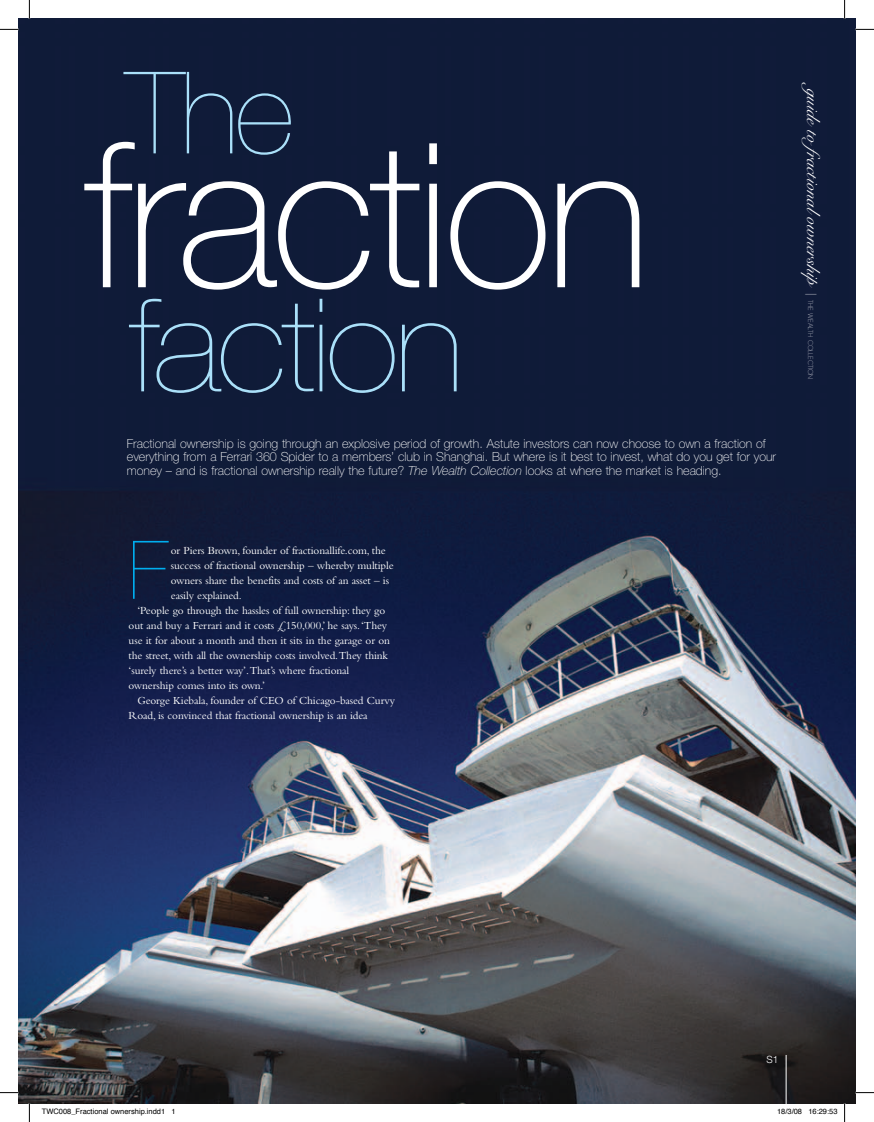
<style>
.page{position:relative;width:874px;height:1122px;background:#fff}
.page>*{position:absolute;margin:0;border:0;box-sizing:border-box;transform-origin:0 0}
.t1{font:100 201.38px "Helvetica Neue LT Std";letter-spacing:-.03em;color:#fff}
.t2{font:200 129.62px "Helvetica Neue LT Std";letter-spacing:-.03em;color:#aae0f9;scale:1.08 1}
.t3{font:200 114px "Helvetica Neue LT Std";color:#aae0f9}
.t4{font:200 81.12px "Helvetica Neue LT Std";color:#00aeef}
.t5{font:18.75px "Snell Roundhand LT Std Scr";color:#fff}
.t6{font:100 12.5px/13.8px "Helvetica Neue LT Std";color:#fff}
.t7{font:11.25px "Bembo Std";letter-spacing:-.01em;color:#fff}
.t8{font:300 10px "Helvetica Neue LT Std";color:#fff}
.t9{font:7.5px "Helvetica";color:#000}
.s1{font-style:italic}
.s2{font-family:"ITC Avant Garde Std";font-weight:200;font-size:11.25px}
.s3{font-family:"ITC Avant Garde Std";font-weight:200;font-size:6.5px}
</style>
<div class="page">
<img style="left:19px;top:19px;width:836px;height:1084px">
<hr style="left:786px;top:1055px;width:1px;height:48px;background:#fff">
<svg style="left:0;top:29px;width:19px;height:1px"></svg>
<svg style="left:855px;top:29px;width:19px;height:1px"></svg>
<svg style="left:0;top:1092px;width:19px;height:1px"></svg>
<svg style="left:855px;top:1092px;width:19px;height:1px"></svg>
<svg style="left:29px;top:0;width:1px;height:19px"></svg>
<svg style="left:29px;top:1103px;width:1px;height:19px"></svg>
<svg style="left:844px;top:0;width:1px;height:19px"></svg>
<svg style="left:844px;top:1103px;width:1px;height:19px"></svg>
<h3 class="t3" style="left:125px;top:47px;width:170px">The</h3>
<h1 class="t1" style="left:84px;top:100px;width:568px">fraction</h1>
<h2 class="t2" style="left:129px;top:271px;width:312px">faction</h2>
<p class="t6" style="left:127px;top:436px;width:650px">Fractional ownership is going through an explosive period of growth. Astute investors can now choose to own a fraction of everything from a Ferrari 360 Spider to a members’ club in Shanghai. But where is it best to invest, what do you get for your money – and is fractional ownership really the future? <span class="s1">The Wealth Collection</span> looks at where the market is heading.</p>
<h3 class="t5" style="left:824px;top:89px;width:292px;rotate:90deg">guide to fractionalownership <span class="s2">|</span> <span class="s3">the wealth collection</span></h3>
<h3 class="t4" style="left:129px;top:523px;width:40px">F</h3>
<p class="t7" style="left:171px;top:544px;width:216px">or Piers Brown, founder of fractionallife.com, the</p>
<p class="t7" style="left:171px;top:559px;width:224px">success of fractional ownership – whereby multiple</p>
<p class="t7" style="left:171px;top:574px;width:220px">owners share the benefits and costs of an asset – is</p>
<p class="t7" style="left:171px;top:589px;width:72px">easily explained.</p>
<p class="t7" style="left:137px;top:604px;width:249px">‘People go through the hassles of full ownership: they go</p>
<p class="t7" style="left:129px;top:619px;width:260px">out and buy a Ferrari and it costs £150,000,’ he says. ‘They</p>
<p class="t7" style="left:129px;top:634px;width:263px">use it for about a month and then it sits in the garage or on</p>
<p class="t7" style="left:129px;top:649px;width:261px">the street, with all the ownership costs involved. They think</p>
<p class="t7" style="left:129px;top:664px;width:222px">‘surely there’s a better way’. That’s where fractional</p>
<p class="t7" style="left:129px;top:679px;width:138px">ownership comes into its own.’</p>
<p class="t7" style="left:137px;top:694px;width:259px">George Kiebala, founder of CEO of Chicago-based Curvy</p>
<p class="t7" style="left:129px;top:709px;width:241px">Road, is convinced that fractional ownership is an idea</p>
<p class="t8" style="left:766px;top:1053px;width:13px">S1</p>
<p class="t9" style="left:42px;top:1105px;width:135px">TWC008_Fractional ownership.indd1 1</p>
<p class="t9" style="left:777px;top:1105px;width:62px">18/3/08 16:29:53</p>
</div>
